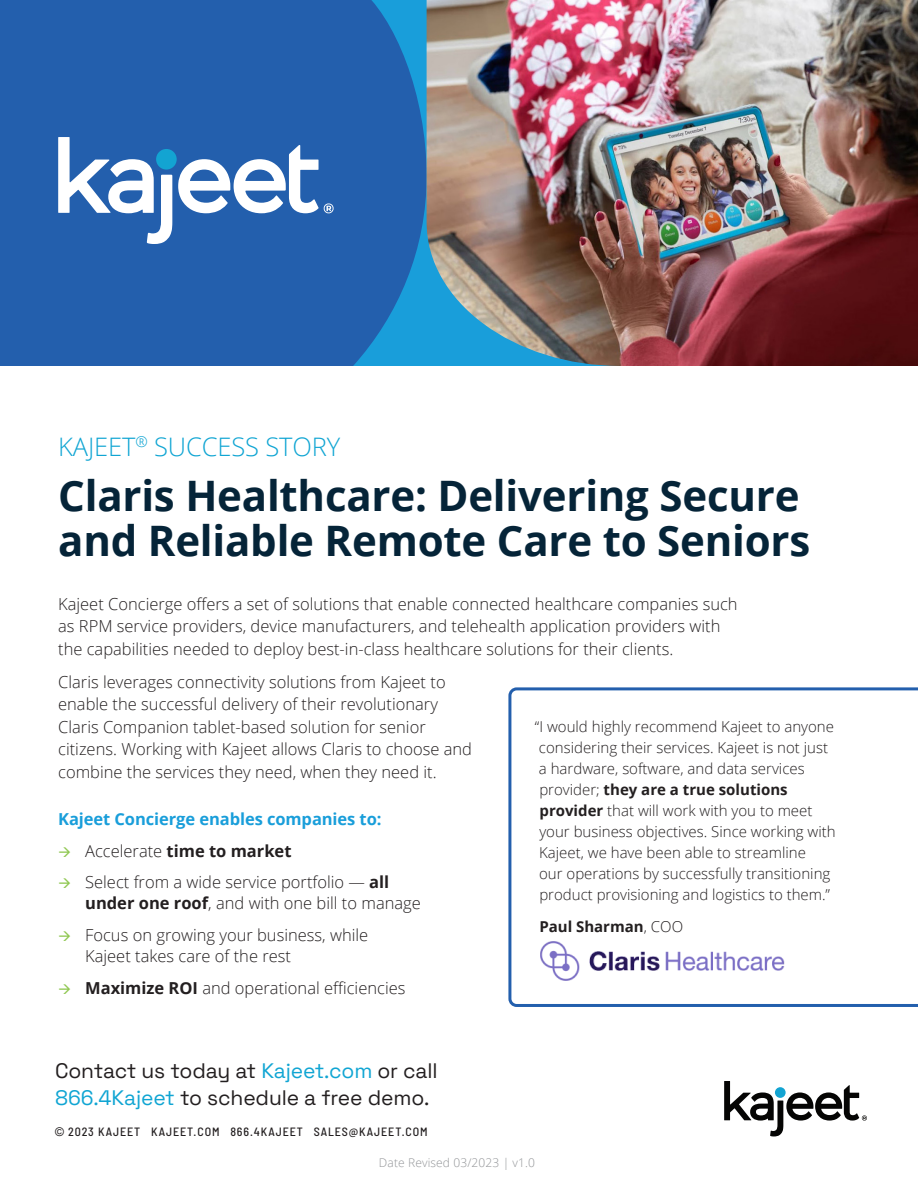
<style>
.page{position:relative;width:918px;height:1188px;background:#fff}
.page>*{position:absolute;margin:0;border:0;box-sizing:border-box;transform-origin:0 0}
.t1{font:700 42px/45px "Open Sans";letter-spacing:-.005em;color:#052438}
.t2{font:300 25.5px "Open Sans";letter-spacing:-.005em;color:#10a5d3}
.t3{font:300 21px/27px "Space Grotesk";letter-spacing:-.005em;color:#231f20}
.t4{font:300 16.5px/22.5px "Open Sans";color:#231f20}
.t5{font:700 16.5px "Open Sans";letter-spacing:-.005em;color:#199eda}
.t6{font:700 16.5px "Open Sans";color:#231f20}
.t7{font:300 15px/21px "Open Sans";color:#231f20}
.t8{font:700 15px "Open Sans";color:#231f20}
.t9{font:500 semi-condensed 12px "Barlow";letter-spacing:.075em;color:#231f20}
.t10{font:300 12px "Open Sans";letter-spacing:.01em;color:#939598}
.s1{font-weight:700}
.s2{font-weight:300}
.s3{color:#10a5d3}
.s4{font-family:"Arial";font-weight:400;font-stretch:normal}
</style>
<div class="page">
<div style="left:0;top:0;width:427px;height:366px;background:#235fad"></div>
<img style="left:427px;top:0;width:491px;height:366px">
<svg style="left:178px;top:145px;width:156px;height:68px"></svg>
<svg style="left:58px;top:137px;width:114px;height:107px"></svg>
<div style="left:156px;top:149px;width:21px;height:21px;background:#13a4d2;border-radius:50%"></div>
<svg style="left:724px;top:1081px;width:143px;height:55px"></svg>
<div style="left:775px;top:1087px;width:11px;height:11px;background:#13a4d2;border-radius:50%"></div>
<svg style="left:508px;top:687px;width:410px;height:320px"></svg>
<img style="left:539px;top:939px;width:247px;height:44px">
<p class="t2" style="left:58px;top:429px;width:284px">KAJEET<sup>®</sup> SUCCESS STORY</p>
<p class="t1" style="left:58px;top:473px;width:754px">Claris Healthcare: Delivering Secure and Reliable Remote Care to Seniors</p>
<p class="t4" style="left:58px;top:592px;width:681px">Kajeet Concierge offers a set of solutions that enable connected healthcare companies such as RPM service providers, device manufacturers, and telehealth application providers with the capabilities needed to deploy best-in-class healthcare solutions for their clients.</p>
<p class="t4" style="left:58px;top:670px;width:415px">Claris leverages connectivity solutions from Kajeet to enable the successful delivery of their revolutionary Claris Companion tablet-based solution for senior citizens. Working with Kajeet allows Claris to choose and combine the services they need, when they need it.</p>
<p class="t7" style="left:535px;top:716px;width:302px">“I would highly recommend Kajeet to anyone considering their services. Kajeet is not just<br>a hardware, software, and data services provider; <span class="s1">they are a true solutions provider</span> that will work with you to meet your business objectives. Since working with Kajeet, we have been able to streamline<br>our operations by successfully transitioning product provisioning and logistics to them.”</p>
<p class="t8" style="left:539px;top:915px;width:145px">Paul Sharman<span class="s2">, COO</span></p>
<p class="t5" style="left:58px;top:807px;width:325px">Kajeet Concierge enables companies to:</p>
<p class="t6" style="left:85px;top:839px;width:208px"><span class="s2">Accelerate</span> time to market</p>
<p class="t4" style="left:85px;top:871px;width:337px;line-height:21px">Select from a wide service portfolio — <span class="s1">all under one roof</span>, and with one bill to manage</p>
<p class="t4" style="left:85px;top:924px;width:285px;line-height:21px">Focus on growing your business, while<br>Kajeet takes care of the rest</p>
<p class="t4" style="left:85px;top:976px;width:322px"><span class="s1">Maximize ROI</span> and operational efficiencies</p>
<p class="t3" style="left:55px;top:1056px;width:384px">Contact us today at <span class="s3">Kajeet.com</span> or call<br><span class="s3">866.4Kajeet</span> to schedule a free demo.</p>
<p class="t9" style="left:55px;top:1124px;width:374px"><span class="s4">©</span> 2023 KAJEET KAJEET.COM 866.4KAJEET SALES@KAJEET.COM</p>
<p class="t10" style="left:379px;top:1154px;width:158px">Date Revised 03/2023 | v1.0</p>
</div>
